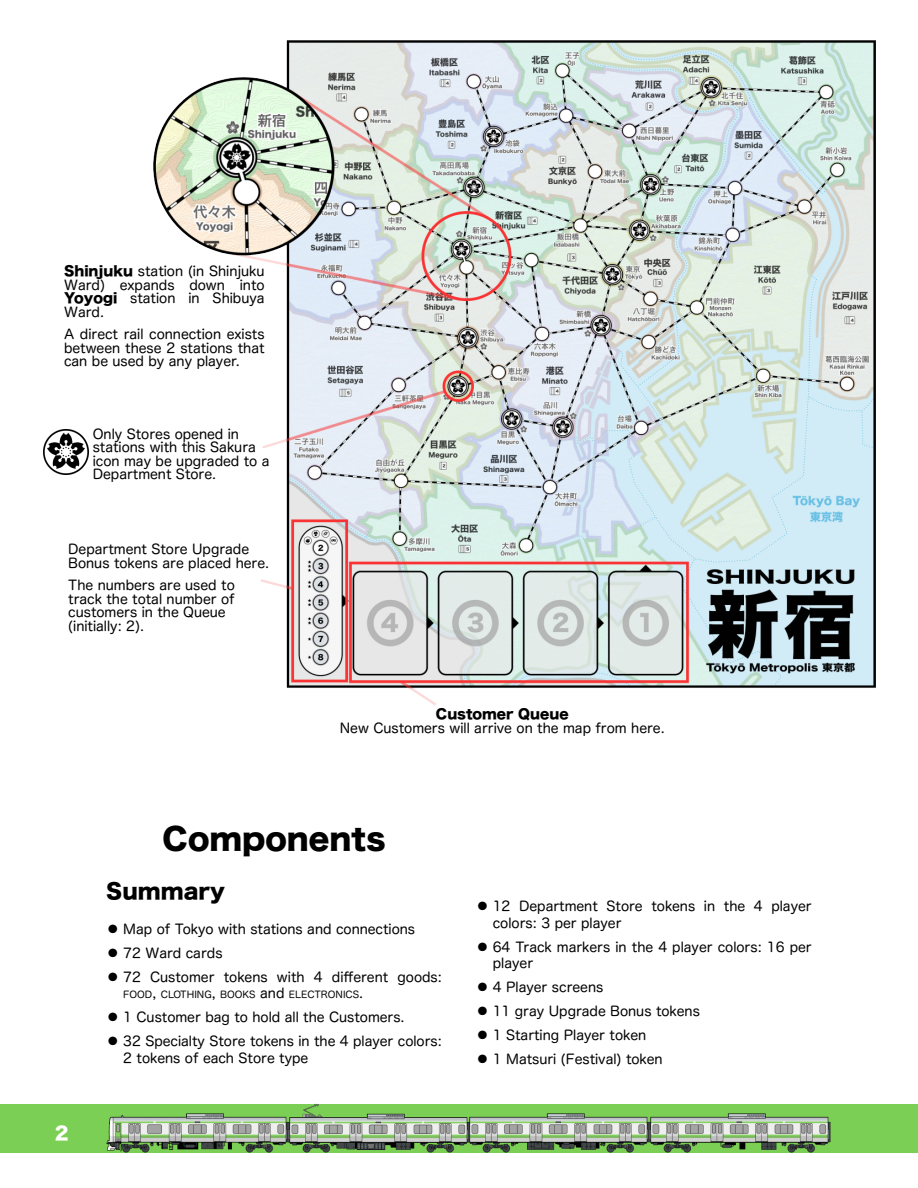
<style>
.page{position:relative;width:918px;height:1188px;background:#fff}
.page>*{position:absolute;margin:0;border:0;box-sizing:border-box;transform-origin:0 0}
.t1{font:30px "Hira Kaku Std W8";color:#000}
.t2{font:21px "Hira Kaku Std W8";color:#000}
.t3{font:18px "Hira Kaku Std N W8";color:#fff}
.t4{font:13.5px/13.5px "Hira Maru Pro W4";color:#000}
.t5{font:13.5px/13.5px "Hira Maru Pro N W4";color:#000;text-align:justify}
.t6{font:13.5px "Hira Kaku Std W8";color:#000}
.t7{font:9.6px "Hira Maru Pro W4";color:#000}
.s1{font-family:"Hira Kaku Std W8"}
.s2{font-family:"Hiragino Sans W4"}
.s3{font-size:13.5px}
</style>
<div class="page">
<img style="left:153px;top:40px;width:723px;height:665px">
<div style="left:0;top:1104px;width:918px;height:48px;background:#7bcf54"></div>
<img style="left:106px;top:1114px;width:181px;height:38px">
<img style="left:469px;top:1114px;width:179px;height:38px">
<img style="left:287px;top:1104px;width:182px;height:48px">
<img style="left:648px;top:1114px;width:182px;height:38px">
<img style="left:44px;top:430px;width:45px;height:45px">
<p class="t5" style="left:64px;top:265px;width:202px"><span class="s1">Shinjuku</span> station (in Shinjuku Ward) expands down into <span class="s1">Yoyogi</span> station in Shibuya Ward.</p>
<p class="t5" style="left:64px;top:328px;width:202px">A direct rail connection exists between these 2 stations that can be used by any player.</p>
<p class="t4" style="left:93px;top:427px;width:178px">Only Stores opened in stations with this Sakura icon may be upgraded to a<br>Department Store.</p>
<p class="t4" style="left:68px;top:542px;width:202px">Department Store Upgrade<br>Bonus tokens are placed here.</p>
<p class="t4" style="left:68px;top:578px;width:168px">The numbers are used to track the total number of customers in the Queue (initially: 2).</p>
<p class="t6" style="left:436px;top:707px;width:134px">Customer Queue</p>
<p class="t4" style="left:340px;top:721px;width:326px">New Customers will arrive on the map from here.</p>
<h3 class="t3" style="left:55px;top:1124px;width:15px">2</h3>
<h1 class="t1" style="left:163px;top:823px;width:224px">Components</h1>
<h2 class="t2" style="left:106px;top:881px;width:120px">Summary</h2>
<p class="t4" style="left:106px;top:917px;width:337px;line-height:24px"><span class="s2">⚫</span> Map of Tokyo with stations and connections<br><span class="s2">⚫</span> 72 Ward cards<br><span class="s2">⚫</span> 72 Customer tokens with 4 different goods:</p>
<p class="t7" style="left:123px;top:990px;width:241px">FOOD<span class="s3">,</span> CLOTHING<span class="s3">,</span> BOOKS <span class="s3">and</span> ELECTRONICS<span class="s3">.</span></p>
<p class="t4" style="left:106px;top:1005px;width:337px;line-height:24px"><span class="s2">⚫</span> 1 Customer bag to hold all the Customers.<br><span class="s2">⚫</span> 32 Specialty Store tokens in the 4 player colors:</p>
<p class="t4" style="left:123px;top:1051px;width:187px">2 tokens of each Store type</p>
<p class="t4" style="left:493px;top:898px;width:320px;line-height:16.5px;text-indent:-17px"><span class="s2">⚫</span> 12 Department Store tokens in the 4 player colors: 3 per player</p>
<p class="t4" style="left:493px;top:938px;width:320px;line-height:16.5px;text-indent:-17px"><span class="s2">⚫</span> 64 Track markers in the 4 player colors: 16 per player</p>
<p class="t4" style="left:476px;top:975px;width:226px;line-height:24px"><span class="s2">⚫</span> 4 Player screens<br><span class="s2">⚫</span> 11 gray Upgrade Bonus tokens <span class="s2">⚫</span> 1 Starting Player token<br><span class="s2">⚫</span> 1 Matsuri (Festival) token</p>
</div>
